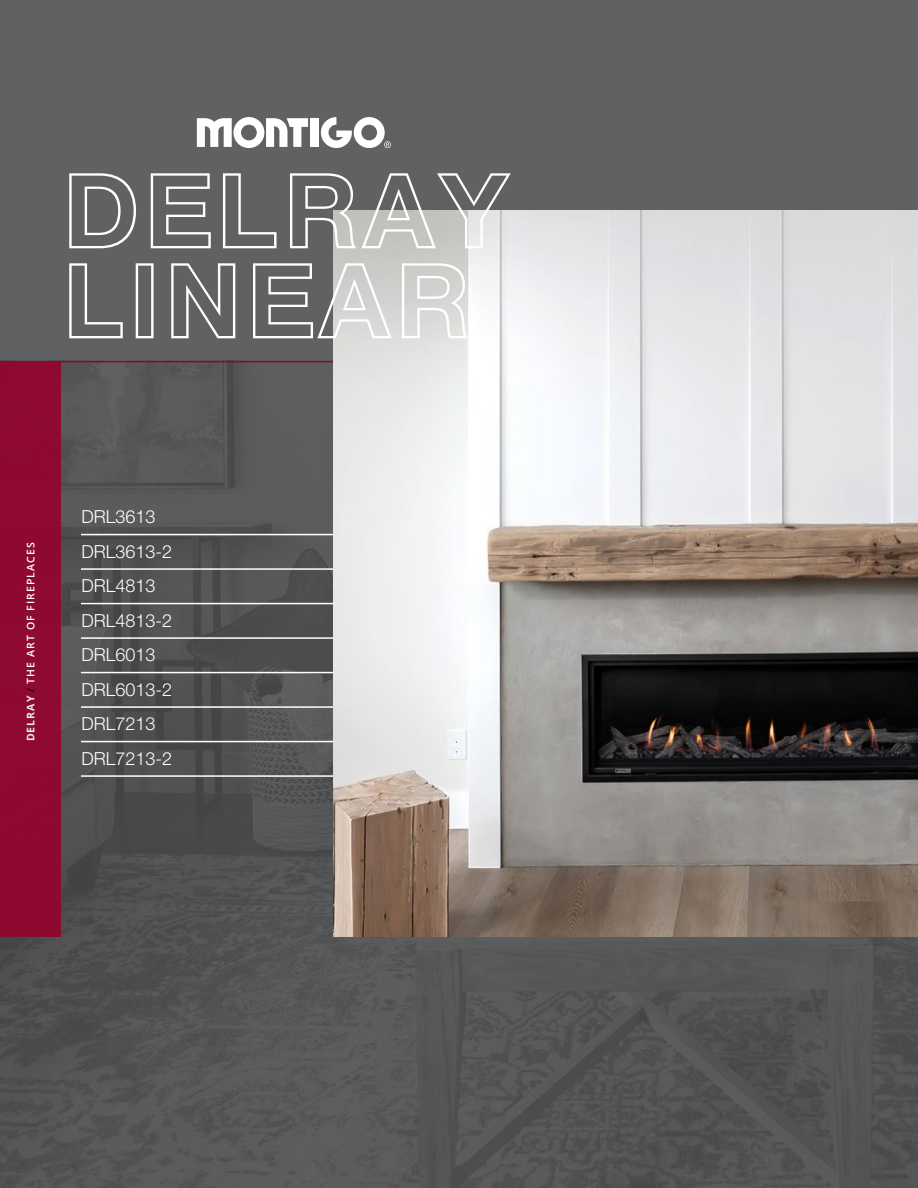
<style>
.page{position:relative;width:918px;height:1188px;background:#606163}
.page>*{position:absolute;margin:0;border:0;box-sizing:border-box;transform-origin:0 0}
.t1{font:105px/90px "Helvetica Neue LT Pro Bd Ou";letter-spacing:.04em;color:#fff}
.cover_unit_list{font:300 18px "Helvetica Neue LT Pro";color:#fff}
.t2{font:600 10.5px "Open Sans";letter-spacing:.1em;color:#fff}
.s1{font-weight:700;color:#eaeaeb}
.s2{font-weight:400;color:#000}
</style>
<div class="page">
<img style="left:0;top:362px;width:918px;height:826px">
<svg style="left:321px;top:117px;width:70px;height:31px"></svg>
<div style="left:311px;top:118px;width:8px;height:29px;background:#fff"></div>
<svg style="left:197px;top:117px;width:111px;height:31px"></svg>
<div style="left:0;top:361px;width:61px;height:576px;background:#91062f"></div>
<hr style="left:0;top:361px;width:585px;height:1px;background:#91062f">
<hr style="left:81px;top:534px;width:252px;height:1px;background:#fff">
<hr style="left:81px;top:568px;width:252px;height:2px;background:#fff">
<hr style="left:81px;top:603px;width:252px;height:1px;background:#fff">
<hr style="left:81px;top:637px;width:252px;height:2px;background:#fff">
<hr style="left:81px;top:672px;width:252px;height:1px;background:#fff">
<hr style="left:81px;top:706px;width:252px;height:2px;background:#fff">
<hr style="left:81px;top:741px;width:252px;height:1px;background:#fff">
<hr style="left:81px;top:775px;width:252px;height:2px;background:#fff">
<img style="left:333px;top:211px;width:585px;height:726px">
<p class="t1" style="left:62px;top:163px;width:448px">DELRAY<br>LINEAR</p>
<p class="t2" style="left:23px;top:741px;width:200px;rotate:-90deg"><span class="s1">DELRAY</span> <span class="s2">/</span> THE ART OF FIREPLACES</p>
<p class="cover_unit_list" style="left:82px;top:506px;width:76px">DRL3613</p>
<p class="cover_unit_list" style="left:82px;top:540px;width:92px">DRL3613-2</p>
<p class="cover_unit_list" style="left:82px;top:575px;width:76px">DRL4813</p>
<p class="cover_unit_list" style="left:82px;top:609px;width:92px">DRL4813-2</p>
<p class="cover_unit_list" style="left:82px;top:644px;width:76px">DRL6013</p>
<p class="cover_unit_list" style="left:82px;top:678px;width:92px">DRL6013-2</p>
<p class="cover_unit_list" style="left:82px;top:713px;width:76px">DRL7213</p>
<p class="cover_unit_list" style="left:82px;top:747px;width:92px">DRL7213-2</p>
</div>
